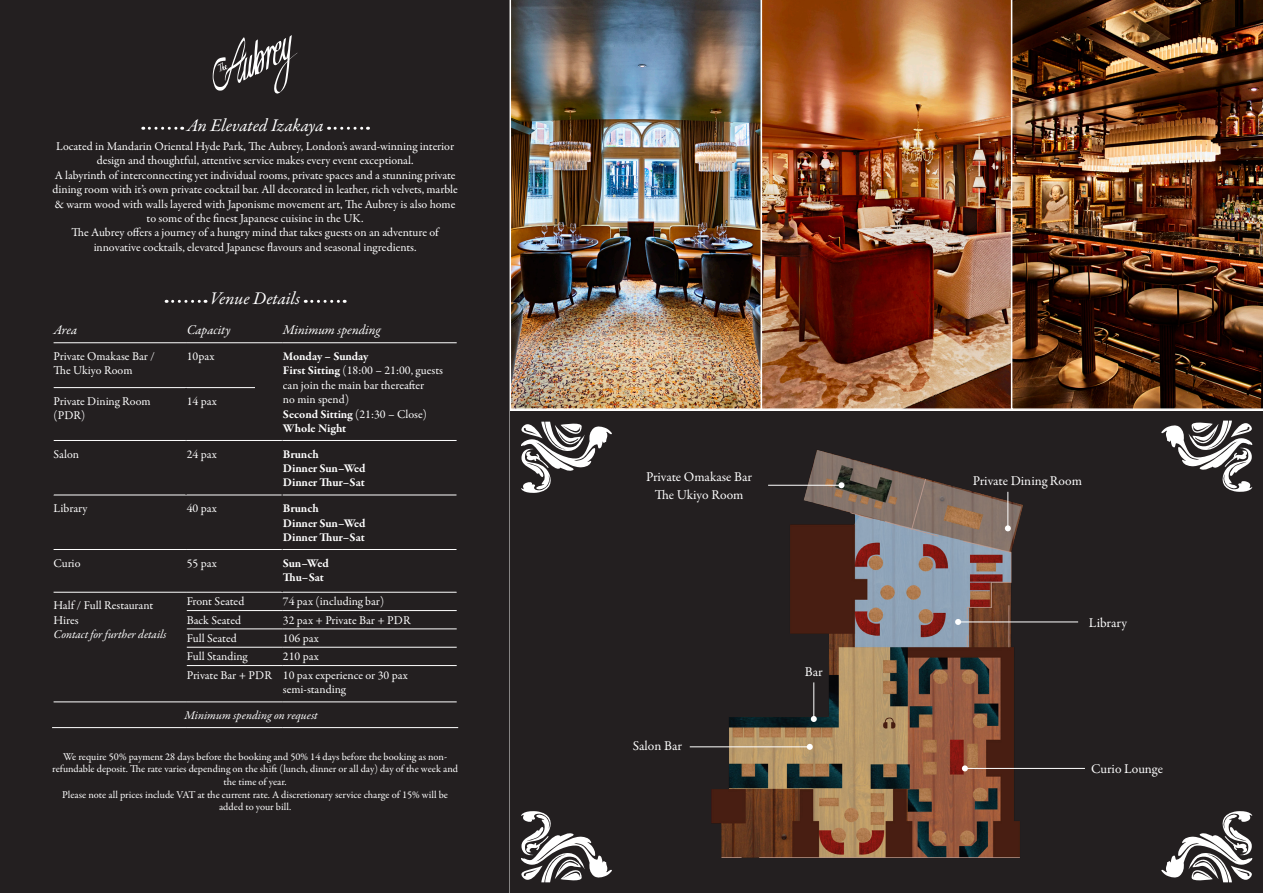
<style>
.page{position:relative;width:1263px;height:893px;background:#fff}
.page>*{position:absolute;margin:0;border:0;box-sizing:border-box;transform-origin:0 0}
.t1{font:italic 18px "Garamond Premr Pro";letter-spacing:-.005em;color:#fff}
.t2{font:13.5px "Garamond Premr Pro";letter-spacing:-.005em;color:#fff}
.t3{font:italic 13.5px "Garamond Premr Pro";color:#fff}
.t4{font:12px/14.4px "Garamond Premr Pro";color:#fff}
.t5{font:700 12px "Garamond Premr Pro";letter-spacing:-.01em;color:#fff}
.t6{font:italic 12px "Garamond Premr Pro";letter-spacing:-.005em;color:#fff}
.t7{font:10.5px/12.6px "Garamond Premr Pro";color:#fff;text-align:center}
.s1{font-weight:700}
.s2{font-weight:400}
</style>
<div class="page">
<img style="left:511px;top:0;width:249px;height:409px">
<div style="left:0;top:0;width:510px;height:893px;background:#231f20"></div>
<img style="left:760px;top:0;width:251px;height:409px">
<img style="left:1012px;top:0;width:251px;height:409px">
<hr style="left:509px;top:0;width:2px;height:893px;background:#fff">
<div style="left:510px;top:411px;width:753px;height:482px;background:#231f20"></div>
<img style="left:689px;top:450px;width:396px;height:408px">
<svg style="left:521px;top:421px;width:91px;height:72px"></svg>
<svg style="left:1161px;top:420px;width:92px;height:72px"></svg>
<svg style="left:1161px;top:811px;width:92px;height:72px"></svg>
<svg style="left:521px;top:811px;width:91px;height:72px"></svg>
<hr style="left:1007px;top:492px;width:1px;height:36px;background:#fff">
<svg style="left:1005px;top:525px;width:6px;height:6px"></svg>
<hr style="left:768px;top:485px;width:73px;height:1px;background:#fff">
<svg style="left:838px;top:482px;width:6px;height:6px"></svg>
<hr style="left:813px;top:682px;width:1px;height:37px;background:#fff">
<svg style="left:811px;top:716px;width:6px;height:6px"></svg>
<hr style="left:958px;top:622px;width:120px;height:1px;background:#fff">
<svg style="left:955px;top:619px;width:6px;height:6px"></svg>
<hr style="left:690px;top:746px;width:120px;height:1px;background:#fff">
<svg style="left:807px;top:744px;width:6px;height:6px"></svg>
<hr style="left:965px;top:768px;width:120px;height:1px;background:#fff">
<svg style="left:962px;top:765px;width:6px;height:6px"></svg>
<svg style="left:213px;top:35px;width:85px;height:59px"></svg>
<svg style="left:143px;top:127px;width:40px;height:3px"></svg>
<svg style="left:329px;top:127px;width:39px;height:3px"></svg>
<hr style="left:54px;top:387px;width:132px;height:1px;background:#fff">
<hr style="left:186px;top:387px;width:95px;height:1px;background:#fff">
<hr style="left:54px;top:440px;width:132px;height:1px;background:#fff">
<hr style="left:186px;top:440px;width:96px;height:1px;background:#fff">
<hr style="left:282px;top:440px;width:175px;height:1px;background:#fff">
<hr style="left:54px;top:495px;width:132px;height:1px;background:#fff">
<hr style="left:186px;top:495px;width:96px;height:1px;background:#fff">
<hr style="left:282px;top:495px;width:175px;height:1px;background:#fff">
<hr style="left:54px;top:549px;width:132px;height:1px;background:#fff">
<hr style="left:186px;top:549px;width:96px;height:1px;background:#fff">
<hr style="left:282px;top:549px;width:175px;height:1px;background:#fff">
<hr style="left:54px;top:592px;width:132px;height:1px;background:#fff">
<hr style="left:186px;top:592px;width:96px;height:1px;background:#fff">
<hr style="left:282px;top:592px;width:175px;height:1px;background:#fff">
<hr style="left:187px;top:610px;width:95px;height:1px;background:#fff">
<hr style="left:282px;top:610px;width:175px;height:1px;background:#fff">
<hr style="left:187px;top:628px;width:95px;height:1px;background:#fff">
<hr style="left:282px;top:628px;width:175px;height:1px;background:#fff">
<hr style="left:187px;top:647px;width:95px;height:1px;background:#fff">
<hr style="left:282px;top:647px;width:175px;height:1px;background:#fff">
<hr style="left:187px;top:665px;width:95px;height:1px;background:#fff">
<hr style="left:282px;top:665px;width:175px;height:1px;background:#fff">
<hr style="left:54px;top:701px;width:132px;height:1px;background:#fff">
<hr style="left:186px;top:701px;width:96px;height:1px;background:#fff">
<hr style="left:282px;top:701px;width:175px;height:1px;background:#fff">
<hr style="left:281px;top:495px;width:2px;height:54px;background:#231f20">
<hr style="left:52px;top:727px;width:134px;height:1px;background:#fff">
<hr style="left:186px;top:727px;width:96px;height:1px;background:#fff">
<hr style="left:282px;top:727px;width:176px;height:1px;background:#fff">
<hr style="left:54px;top:342px;width:132px;height:1px;background:#fff">
<hr style="left:186px;top:342px;width:96px;height:1px;background:#fff">
<hr style="left:282px;top:342px;width:175px;height:1px;background:#fff">
<svg style="left:173px;top:300px;width:33px;height:3px"></svg>
<svg style="left:312px;top:300px;width:33px;height:3px"></svg>
<div style="left:255px;top:372px;width:27px;height:39px;background:#231f20"></div>
<p class="t1" style="left:187px;top:114px;width:138px">An Elevated Izakaya</p>
<p class="t4" style="left:56px;top:139px;width:399px;text-align:center">Located in Mandarin Oriental Hyde Park, The Aubrey, London’s award-winning interior design and thoughtful, attentive service makes every event exceptional.</p>
<p class="t4" style="left:52px;top:168px;width:407px;text-align:center">A labyrinth of interconnecting yet individual rooms, private spaces and a stunning private dining room with it’s own private cocktail bar. All decorated in leather, rich velvets, marble &amp; warm wood with walls layered with Japonisme movement art, The Aubrey is also home to some of the finest Japanese cuisine in the UK.</p>
<p class="t4" style="left:72px;top:226px;width:369px;text-align:center">The Aubrey offers a journey of a hungry mind that takes guests on an adventure of innovative cocktails, elevated Japanese flavours and seasonal ingredients.</p>
<p class="t1" style="left:210px;top:287px;width:92px">Venue Details</p>
<p class="t3" style="left:54px;top:321px;width:25px">Area</p>
<p class="t3" style="left:187px;top:321px;width:45px">Capacity</p>
<p class="t3" style="left:283px;top:321px;width:99px">Minimum spending</p>
<p class="t4" style="left:54px;top:349px;width:103px">Private Omakase Bar /<br>The Ukiyo Room</p>
<p class="t4" style="left:187px;top:349px;width:29px">10pax</p>
<p class="t5" style="left:283px;top:349px;width:87px">Monday – Sunday</p>
<p class="t4" style="left:283px;top:364px;width:162px"><span class="s1">First Sitting</span> (18:00 – 21:00, guests can join the main bar thereafter<br>no min spend)</p>
<p class="t5" style="left:283px;top:406px;width:145px">Second Sitting <span class="s2">(21:30 – Close)</span></p>
<p class="t5" style="left:283px;top:421px;width:65px">Whole Night</p>
<p class="t4" style="left:54px;top:394px;width:99px">Private Dining Room (PDR)</p>
<p class="t4" style="left:187px;top:394px;width:32px">14 pax</p>
<p class="t4" style="left:54px;top:447px;width:27px">Salon</p>
<p class="t4" style="left:187px;top:447px;width:32px">24 pax</p>
<p class="t5" style="left:283px;top:446px;width:37px">Brunch</p>
<p class="t5" style="left:283px;top:461px;width:84px">Dinner Sun–Wed</p>
<p class="t5" style="left:283px;top:475px;width:83px">Dinner Thur–Sat</p>
<p class="t4" style="left:54px;top:501px;width:36px">Library</p>
<p class="t4" style="left:187px;top:501px;width:32px">40 pax</p>
<p class="t5" style="left:283px;top:501px;width:37px">Brunch</p>
<p class="t5" style="left:283px;top:515px;width:84px">Dinner Sun–Wed</p>
<p class="t5" style="left:283px;top:530px;width:83px">Dinner Thur–Sat</p>
<p class="t4" style="left:54px;top:556px;width:28px">Curio</p>
<p class="t4" style="left:187px;top:556px;width:32px">55 pax</p>
<p class="t5" style="left:283px;top:556px;width:48px">Sun–Wed</p>
<p class="t5" style="left:283px;top:570px;width:42px">Thu–Sat</p>
<p class="t4" style="left:54px;top:599px;width:101px">Half / Full Restaurant<br>Hires</p>
<p class="t6" style="left:54px;top:627px;width:115px">Contact for further details</p>
<p class="t4" style="left:187px;top:594px;width:59px">Front Seated</p>
<p class="t4" style="left:283px;top:594px;width:103px">74 pax (including bar)</p>
<p class="t4" style="left:187px;top:613px;width:56px">Back Seated</p>
<p class="t4" style="left:283px;top:613px;width:129px">32 pax + Private Bar + PDR</p>
<p class="t4" style="left:187px;top:631px;width:52px">Full Seated</p>
<p class="t4" style="left:283px;top:631px;width:38px">106 pax</p>
<p class="t4" style="left:187px;top:649px;width:62px">Full Standing</p>
<p class="t4" style="left:283px;top:649px;width:38px">210 pax</p>
<p class="t4" style="left:187px;top:668px;width:87px">Private Bar + PDR</p>
<p class="t4" style="left:283px;top:668px;width:127px">10 pax experience or 30 pax semi-standing</p>
<p class="t6" style="left:185px;top:708px;width:135px">Minimum spending on request</p>
<p class="t7" style="left:52px;top:750px;width:407px">We require 50% payment 28 days before the booking and 50% 14 days before the booking as non&shy;refundable deposit. The rate varies depending on the shift (lunch, dinner or all day) day of the week and the time of year.</p>
<p class="t7" style="left:62px;top:788px;width:387px">Please note all prices include VAT at the current rate. A discretionary service charge of 15% will be added to your bill.</p>
<p class="t2" style="left:646px;top:469px;width:108px">Private Omakase Bar</p>
<p class="t2" style="left:973px;top:473px;width:111px">Private Dining Room</p>
<p class="t2" style="left:655px;top:487px;width:90px">The Ukiyo Room</p>
<p class="t2" style="left:633px;top:737px;width:51px">Salon Bar</p>
<p class="t2" style="left:805px;top:664px;width:19px">Bar</p>
<p class="t2" style="left:1089px;top:614px;width:40px">Library</p>
<p class="t2" style="left:1091px;top:761px;width:73px">Curio Lounge</p>
</div>
